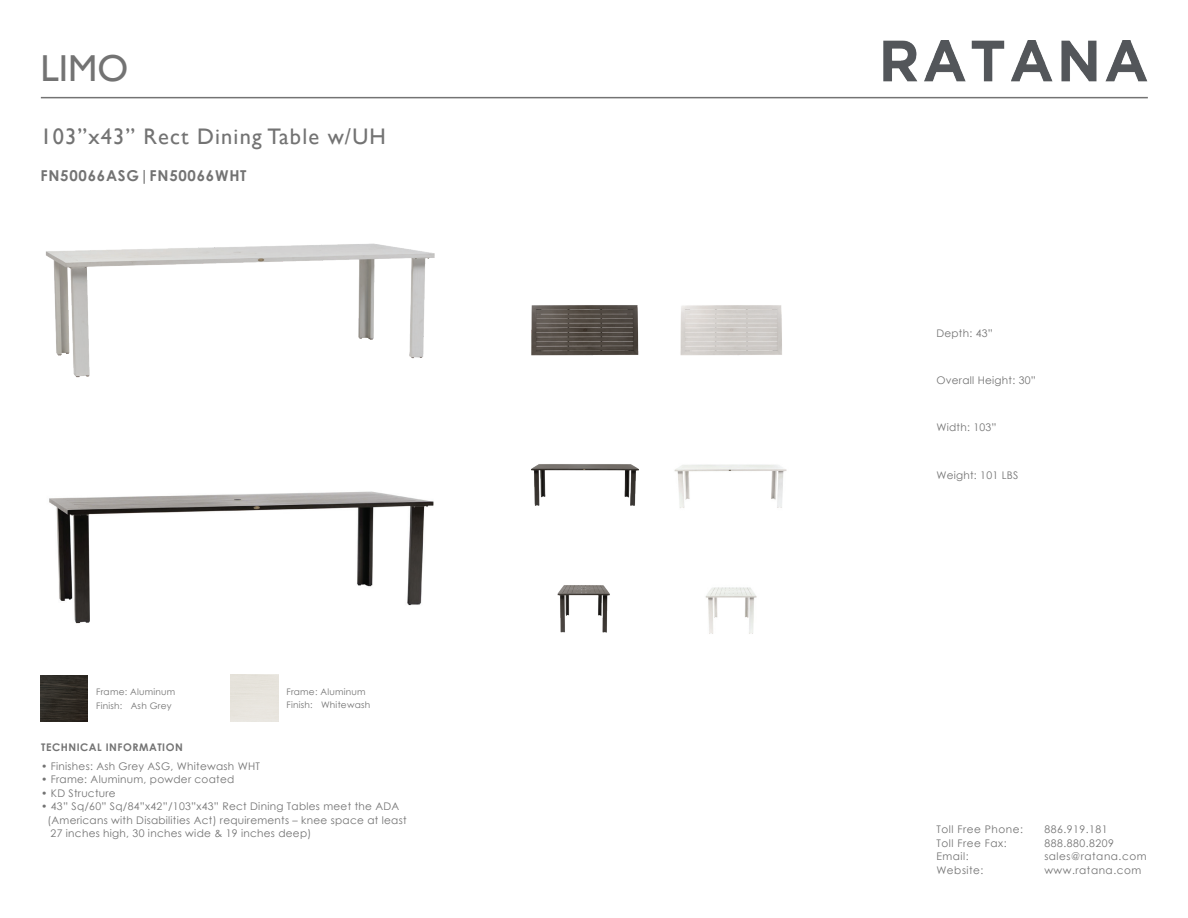
<style>
.page{position:relative;width:1188px;height:918px;background:#fff}
.page>*{position:absolute;margin:0;border:0;box-sizing:border-box;transform-origin:0 0}
.t1{font:37.5px "Gill Sans";color:#737373}
.t2{font:22.5px "Gill Sans";letter-spacing:.05em;color:#737373}
.t3{font:700 15px "Century Gothic";letter-spacing:.05em;color:#737373}
.t4{font:10.5px "Century Gothic";letter-spacing:.025em;color:#737373}
.t5{font:10.5px "Century Gothic";letter-spacing:.05em;color:#737373}
.t6{font:700 10.5px "Century Gothic";letter-spacing:.05em;color:#737373}
.t7{font:9px/13.5px "Century Gothic";letter-spacing:.025em;color:#737373}
</style>
<div class="page">
<hr style="left:41px;top:97px;width:1107px;height:1px;background:#737373">
<img style="left:883px;top:40px;width:264px;height:41px">
<img style="left:49px;top:491px;width:385px;height:133px">
<img style="left:45px;top:243px;width:390px;height:135px">
<img style="left:674px;top:464px;width:113px;height:44px">
<img style="left:680px;top:305px;width:102px;height:51px">
<img style="left:531px;top:464px;width:108px;height:42px">
<img style="left:531px;top:305px;width:108px;height:51px">
<img style="left:40px;top:675px;width:47px;height:46px">
<img style="left:705px;top:587px;width:52px;height:47px">
<img style="left:557px;top:585px;width:53px;height:48px">
<h1 class="t1" style="left:40px;top:47px;width:89px">LIMO</h1>
<h2 class="t2" style="left:40px;top:123px;width:347px">103”x43” Rect Dining Table w/UH</h2>
<h3 class="t3" style="left:40px;top:164px;width:208px">FN50066ASG|FN50066WHT</h3>
<p class="t7" style="left:96px;top:685px;width:81px">Frame: Aluminum<br>Finish: Ash Grey</p>
<p class="t6" style="left:41px;top:739px;width:143px">TECHNICAL INFORMATION</p>
<p class="t7" style="left:286px;top:685px;width:85px">Frame: Aluminum<br>Finish: Whitewash</p>
<p class="t4" style="left:41px;top:758px;width:220px">• Finishes: Ash Grey ASG, Whitewash WHT</p>
<p class="t4" style="left:41px;top:772px;width:195px">• Frame: Aluminum, powder coated</p>
<p class="t4" style="left:41px;top:785px;width:76px">• KD Structure</p>
<p class="t4" style="left:41px;top:799px;width:360px">• 43” Sq/60” Sq/84”x42”/103”x43” Rect Dining Tables meet the ADA</p>
<p class="t4" style="left:47px;top:812px;width:361px">(Americans with Disabilities Act) requirements – knee space at least</p>
<p class="t4" style="left:51px;top:826px;width:262px">27 inches high, 30 inches wide &amp; 19 inches deep)</p>
<p class="t4" style="left:936px;top:326px;width:58px">Depth: 43”</p>
<p class="t4" style="left:936px;top:373px;width:101px">Overall Height: 30”</p>
<p class="t4" style="left:936px;top:420px;width:62px">Width: 103”</p>
<p class="t4" style="left:936px;top:468px;width:83px">Weight: 101 LBS</p>
<p class="t5" style="left:936px;top:822px;width:88px">Toll Free Phone:</p>
<p class="t5" style="left:1044px;top:822px;width:65px">886.919.181</p>
<p class="t5" style="left:936px;top:836px;width:72px">Toll Free Fax:</p>
<p class="t5" style="left:1044px;top:836px;width:71px">888.880.8209</p>
<p class="t4" style="left:936px;top:849px;width:34px">Email:</p>
<p class="t5" style="left:1044px;top:849px;width:104px">sales@ratana.com</p>
<p class="t5" style="left:936px;top:863px;width:49px">Website:</p>
<p class="t5" style="left:1044px;top:863px;width:98px">www.ratana.com</p>
</div>
